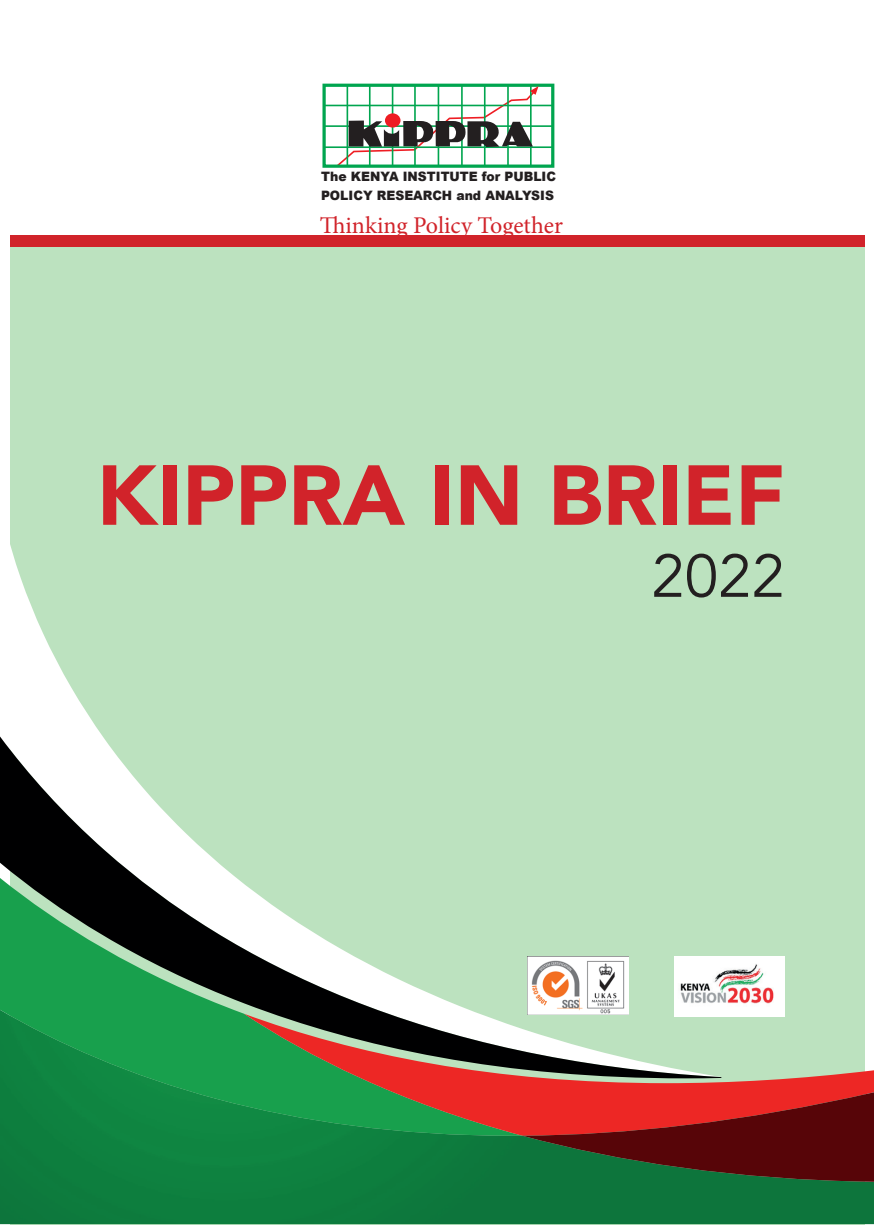
<style>
.page{position:relative;width:874px;height:1225px;background:#fff}
.page>*{position:absolute;margin:0;border:0;box-sizing:border-box;transform-origin:0 0}
.t1{font:900 84px "Avenir LT Std";color:#d1232a}
.t2{font:60px "Avenir LT Std";color:#231f20}
.t3{font:24px "Minion Pro";color:#d1232a}
.t4{font:900 13px/18.4px "Arial";color:#231f20;scale:.96 1}
</style>
<div class="page">
<div style="left:10px;top:235px;width:854px;height:990px;background:#bce2bf"></div>
<img style="left:10px;top:545px;width:92px;height:191px">
<svg style="left:0;top:736px;width:629px;height:273px"></svg>
<svg style="left:0;top:878px;width:522px;height:131px"></svg>
<img style="left:0;top:1009px;width:873px;height:215px">
<img style="left:522px;top:1092px;width:351px;height:89px">
<div style="left:322px;top:84px;width:232px;height:84px;border:3px solid #00a54f"></div>
<hr style="left:323px;top:105px;width:228px;height:1px;background:#00a54f">
<hr style="left:323px;top:125px;width:228px;height:2px;background:#00a54f">
<hr style="left:323px;top:146px;width:228px;height:2px;background:#00a54f">
<hr style="left:346px;top:85px;width:2px;height:81px;background:#00a54f">
<hr style="left:369px;top:85px;width:1px;height:81px;background:#00a54f">
<hr style="left:391px;top:85px;width:2px;height:81px;background:#00a54f">
<hr style="left:414px;top:85px;width:1px;height:81px;background:#00a54f">
<hr style="left:437px;top:85px;width:2px;height:81px;background:#00a54f">
<hr style="left:461px;top:85px;width:1px;height:81px;background:#00a54f">
<hr style="left:483px;top:85px;width:2px;height:81px;background:#00a54f">
<hr style="left:507px;top:85px;width:1px;height:81px;background:#00a54f">
<hr style="left:529px;top:85px;width:2px;height:81px;background:#00a54f">
<svg style="left:335px;top:86px;width:203px;height:82px"></svg>
<img style="left:527px;top:956px;width:101px;height:59px">
<img style="left:674px;top:956px;width:110px;height:60px">
<div style="left:10px;top:235px;width:854px;height:12px;background:#d1232a"></div>
<p class="t4" style="left:321px;top:167px;width:246px">The KENYA INSTITUTE for PUBLIC<br>POLICY RESEARCH and ANALYSIS</p>
<h3 class="t3" style="left:319px;top:209px;width:244px">Thinking Policy Together</h3>
<h1 class="t1" style="left:97px;top:445px;width:689px">KIPPRA IN BRIEF</h1>
<h2 class="t2" style="left:651px;top:541px;width:135px">2022</h2>
</div>
